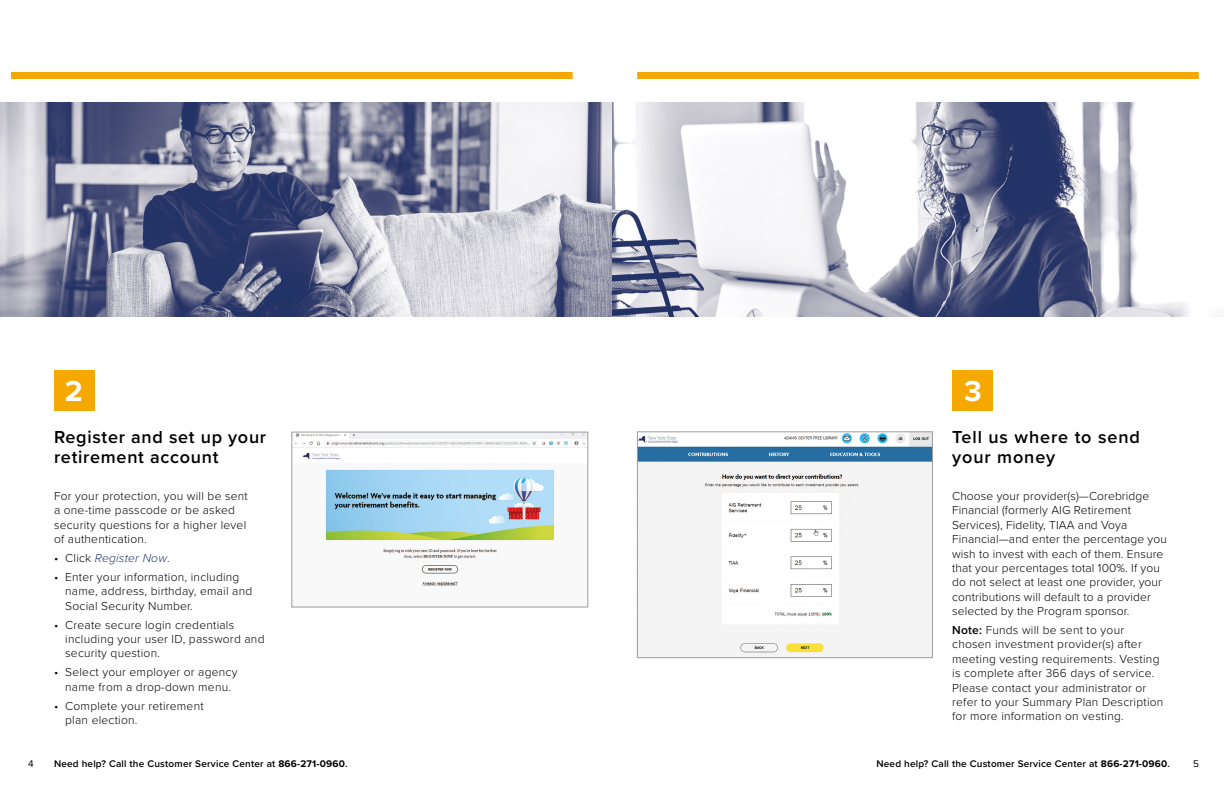
<style>
.page{position:relative;width:1224px;height:792px;background:#fff}
.page>*{position:absolute;margin:0;border:0;box-sizing:border-box;transform-origin:0 0}
.t1{font:700 30px "Proxima Nova";color:#fff}
.t2{font:600 18px/20px "Proxima Nova";letter-spacing:.04em;color:#000}
.t3{font:300 12px/14.4px "Proxima Nova";letter-spacing:.02em;color:#000}
.t4{font:italic 300 12px "Proxima Nova";letter-spacing:.02em;color:#213266}
.t5{font:600 10px "Proxima Nova";letter-spacing:.02em;color:#000}
.t6{font:10px "Proxima Nova";color:#000}
.s1{font-style:normal;color:#000}
.s2{font-weight:600}
.s3{font-weight:700}
</style>
<div class="page">
<img style="left:294px;top:434px;width:292px;height:152px">
<div style="left:292px;top:432px;width:296px;height:175px;border:1px solid #9d9d9c"></div>
<div style="left:54px;top:371px;width:40px;height:40px;background:#f5a800"></div>
<div style="left:11px;top:72px;width:562px;height:7px;background:#f5a800"></div>
<img style="left:0;top:102px;width:1188px;height:214px">
<div style="left:952px;top:371px;width:40px;height:40px;background:#f5a800"></div>
<div style="left:637px;top:72px;width:562px;height:7px;background:#f5a800"></div>
<img style="left:639px;top:434px;width:292px;height:222px">
<div style="left:637px;top:432px;width:296px;height:226px;border:1px solid #9d9d9c"></div>
<p class="t6" style="left:28px;top:756px;width:7px">4</p>
<p class="t1" style="left:65px;top:369px;width:19px">2</p>
<p class="t2" style="left:54px;top:427px;width:214px">Register and set up your retirement account</p>
<p class="t3" style="left:54px;top:488px;width:195px">For your protection, you will be sent a one-time passcode or be asked security questions for a higher level of authentication.</p>
<p class="t4" style="left:54px;top:549px;width:117px"><span class="s1">• Click</span> Register Now<span class="s1">.</span></p>
<p class="t3" style="left:65px;top:569px;width:189px;text-indent:-11px">• Enter your information, including name, address, birthday, email and<br>Social Security Number.</p>
<p class="t3" style="left:65px;top:617px;width:201px;text-indent:-11px">• Create secure login credentials including your user ID, password and security question.</p>
<p class="t3" style="left:54px;top:664px;width:185px;text-align:center">• Select your employer or agency name from a drop-down menu.</p>
<p class="t3" style="left:65px;top:698px;width:140px;text-indent:-11px">• Complete your retirement plan election.</p>
<p class="t1" style="left:964px;top:369px;width:19px">3</p>
<p class="t2" style="left:952px;top:427px;width:189px">Tell us where to send your money</p>
<p class="t3" style="left:952px;top:488px;width:216px">Choose your provider(s)—Corebridge Financial (formerly AIG Retirement Services), Fidelity, TIAA and Voya Financial—and enter the percentage you wish to invest with each of them. Ensure that your percentages total 100%. If you do not select at least one provider, your contributions will default to a provider selected by the Program sponsor.</p>
<p class="t3" style="left:952px;top:622px;width:213px"><span class="s2">Note:</span> Funds will be sent to your chosen investment provider(s) after meeting vesting requirements. Vesting is complete after 366 days of service.<br>Please contact your administrator or refer to your Summary Plan Description for more information on vesting.</p>
<p class="t5" style="left:54px;top:756px;width:295px">Need help? Call the Customer Service Center at <span class="s3">866-271-0960</span>.</p>
<p class="t5" style="left:876px;top:756px;width:295px">Need help? Call the Customer Service Center at <span class="s3">866-271-0960</span>.</p>
<p class="t6" style="left:1193px;top:756px;width:7px">5</p>
</div>
